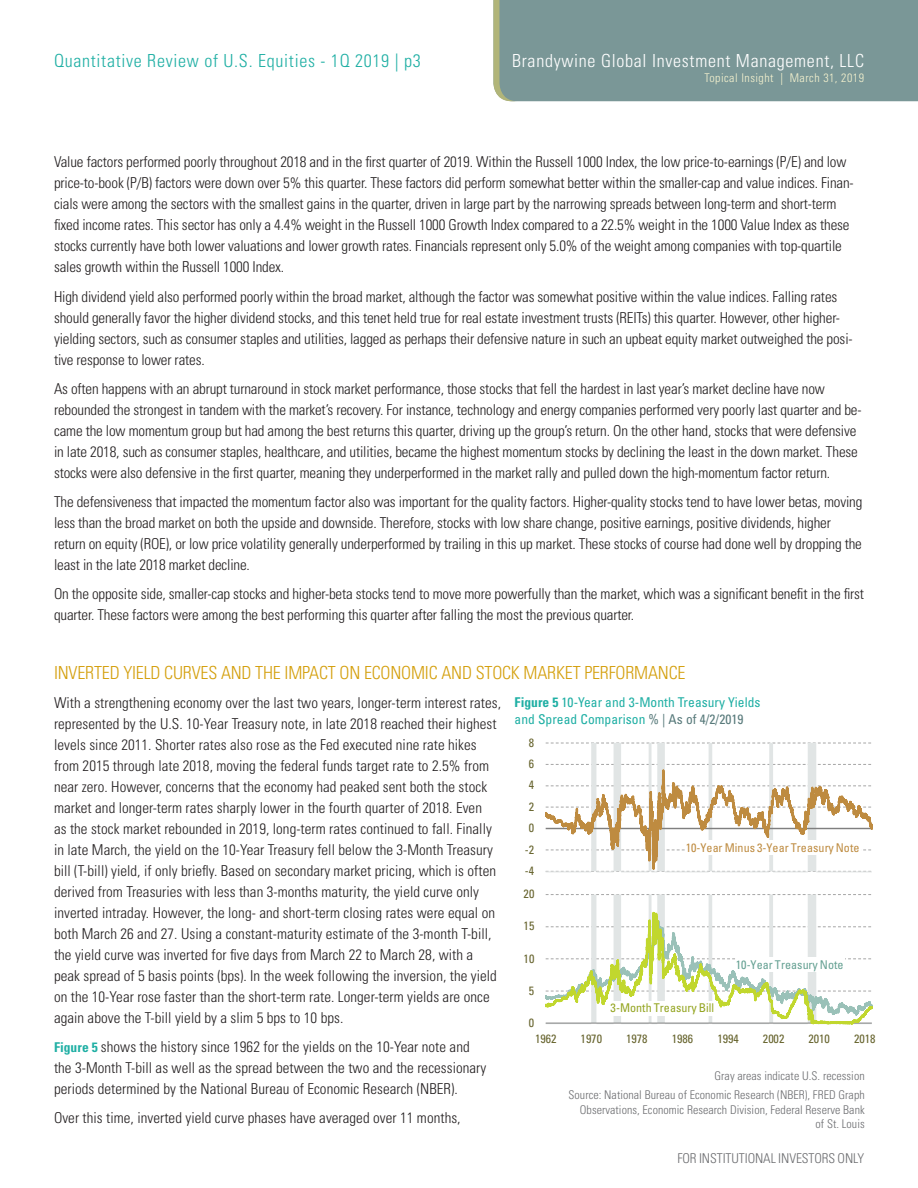
<style>
.page{position:relative;width:918px;height:1188px;background:#fff}
.page>*{position:absolute;margin:0;border:0;box-sizing:border-box;transform-origin:0 0}
.Body_Text{font:300 condensed 18px "Univers LT Std";letter-spacing:-.01em;color:#d49f0c}
.t1{font:300 condensed 18px "Univers LT Std";letter-spacing:.04em;color:#1fafa4}
.t2{font:300 condensed 18px "Univers LT Std";letter-spacing:.04em;color:#fff}
.Body_Text-2{font:300 condensed 15px/21px "Univers LT Std";letter-spacing:-.01em;color:#231f20}
.Bullets_Text{font:condensed 13.5px "Univers LT Std";letter-spacing:.005em;color:#1fafa4}
.t3{font:300 condensed 13.5px "Univers LT Std";letter-spacing:-.005em;color:#6c6d70}
.Bullets_Text-2{font:300 condensed 12px/14.4px "Univers LT Std";letter-spacing:.005em;color:#6c6d70;text-align:right}
.t4{font:condensed 12px "Univers LT Std";letter-spacing:.005em;color:#67642e}
.t5{font:condensed 12px "Univers LT Std";letter-spacing:.005em;color:#be8b40}
.t6{font:300 condensed 12px "Univers LT Std";letter-spacing:.04em;color:#f6f3cf}
.t7{font:condensed 12px "Univers LT Std";letter-spacing:.005em;color:#64a092}
.t8{font:condensed 12px "Univers LT Std";letter-spacing:.005em;color:#93a41f}
.s1{font-weight:700;font-size:13.5px;color:#1fafa4}
.s2{font-weight:700}
.s3{color:#587a7b}
</style>
<div class="page">
<div style="left:493px;top:0;width:425px;height:101px;background:#7a9797"></div>
<svg style="left:546px;top:743px;width:327px;height:129px"></svg>
<svg style="left:546px;top:894px;width:327px;height:130px"></svg>
<div style="left:736px;top:957px;width:108px;height:15px;background:#fff"></div>
<div style="left:611px;top:1001px;width:104px;height:15px;background:#fff"></div>
<div style="left:686px;top:840px;width:175px;height:15px;background:#fff"></div>
<p class="t1" style="left:54px;top:50px;width:368px">Quantitative Review of U.S. Equities - 1Q 2019 | p3</p>
<p class="t2" style="left:512px;top:50px;width:353px">Brandywine Global Investment Management, LLC</p>
<p class="t6" style="left:704px;top:71px;width:161px">Topical Insight | March 31, 2019</p>
<p class="Body_Text-2" style="left:54px;top:152px;width:801px">Value factors performed poorly throughout 2018 and in the first quarter of 2019. Within the Russell 1000 Index, the low price-to-earnings (P/E) and low price-to-book (P/B) factors were down over 5% this quarter. These factors did perform somewhat better within the smaller-cap and value indices. Finan&shy;cials were among the sectors with the smallest gains in the quarter, driven in large part by the narrowing spreads between long-term and short-term fixed income rates. This sector has only a 4.4% weight in the Russell 1000 Growth Index compared to a 22.5% weight in the 1000 Value Index as these stocks currently have both lower valuations and lower growth rates. Financials represent only 5.0% of the weight among companies with top-quartile sales growth within the Russell 1000 Index.</p>
<p class="Body_Text-2" style="left:54px;top:286px;width:800px">High dividend yield also performed poorly within the broad market, although the factor was somewhat positive within the value indices. Falling rates should generally favor the higher dividend stocks, and this tenet held true for real estate investment trusts (REITs) this quarter. However, other higher&shy;yielding sectors, such as consumer staples and utilities, lagged as perhaps their defensive nature in such an upbeat equity market outweighed the posi&shy;tive response to lower rates.</p>
<p class="Body_Text-2" style="left:54px;top:378px;width:809px">As often happens with an abrupt turnaround in stock market performance, those stocks that fell the hardest in last year’s market decline have now rebounded the strongest in tandem with the market’s recovery. For instance, technology and energy companies performed very poorly last quarter and be&shy;came the low momentum group but had among the best returns this quarter, driving up the group’s return. On the other hand, stocks that were defensive in late 2018, such as consumer staples, healthcare, and utilities, became the highest momentum stocks by declining the least in the down market. These stocks were also defensive in the first quarter, meaning they underperformed in the market rally and pulled down the high-momentum factor return.</p>
<p class="Body_Text-2" style="left:54px;top:491px;width:810px">The defensiveness that impacted the momentum factor also was important for the quality factors. Higher-quality stocks tend to have lower betas, moving less than the broad market on both the upside and downside. Therefore, stocks with low share change, positive earnings, positive dividends, higher return on equity (ROE), or low price volatility generally underperformed by trailing in this up market. These stocks of course had done well by dropping the least in the late 2018 market decline.</p>
<p class="Body_Text-2" style="left:54px;top:583px;width:812px">On the opposite side, smaller-cap stocks and higher-beta stocks tend to move more powerfully than the market, which was a significant benefit in the first quarter. These factors were among the best performing this quarter after falling the most the previous quarter.</p>
<p class="Body_Text" style="left:54px;top:662px;width:633px">INVERTED YIELD CURVES AND THE IMPACT ON ECONOMIC AND STOCK MARKET PERFORMANCE</p>
<p class="Body_Text-2" style="left:54px;top:692px;width:449px">With a strengthening economy over the last two years, longer-term interest rates, represented by the U.S. 10-Year Treasury note, in late 2018 reached their highest levels since 2011. Shorter rates also rose as the Fed executed nine rate hikes from 2015 through late 2018, moving the federal funds target rate to 2.5% from near zero. However, concerns that the economy had peaked sent both the stock market and longer-term rates sharply lower in the fourth quarter of 2018. Even<br>as the stock market rebounded in 2019, long-term rates continued to fall. Finally in late March, the yield on the 10-Year Treasury fell below the 3-Month Treasury bill (T-bill) yield, if only briefly. Based on secondary market pricing, which is often derived from Treasuries with less than 3-months maturity, the yield curve only inverted intraday. However, the long- and short-term closing rates were equal on both March 26 and 27. Using a constant-maturity estimate of the 3-month T-bill, the yield curve was inverted for five days from March 22 to March 28, with a peak spread of 5 basis points (bps). In the week following the inversion, the yield on the 10-Year rose faster than the short-term rate. Longer-term yields are once again above the T-bill yield by a slim 5 bps to 10 bps.</p>
<p class="Body_Text-2" style="left:54px;top:1036px;width:434px"><span class="s1">Figure 5</span> shows the history since 1962 for the yields on the 10-Year note and the 3-Month T-bill as well as the spread between the two and the recessionary periods determined by the National Bureau of Economic Research (NBER).</p>
<p class="Body_Text-2" style="left:54px;top:1107px;width:408px">Over this time, inverted yield curve phases have averaged over 11 months,</p>
<p class="Bullets_Text" style="left:515px;top:694px;width:247px"><span class="s2">Figure 5</span> 10-Year and 3-Month Treasury Yields</p>
<p class="Bullets_Text" style="left:515px;top:711px;width:230px">and Spread Comparison <span class="s3">% | As of 4/2/2019</span></p>
<p class="t4" style="left:529px;top:735px;width:7px">8</p>
<p class="t4" style="left:529px;top:756px;width:7px">6</p>
<p class="t4" style="left:529px;top:778px;width:7px">4</p>
<p class="t4" style="left:529px;top:799px;width:7px">2</p>
<p class="t4" style="left:529px;top:820px;width:7px">0</p>
<p class="t5" style="left:686px;top:840px;width:175px">10-Year Minus 3-Year Treasury Note</p>
<p class="t4" style="left:525px;top:842px;width:11px">-2</p>
<p class="t4" style="left:525px;top:863px;width:11px">-4</p>
<p class="t4" style="left:524px;top:886px;width:12px">20</p>
<p class="t4" style="left:524px;top:919px;width:12px">15</p>
<p class="t4" style="left:524px;top:951px;width:12px">10</p>
<p class="t7" style="left:736px;top:957px;width:109px">10-Year Treasury Note</p>
<p class="t4" style="left:529px;top:983px;width:7px">5</p>
<p class="t8" style="left:611px;top:1001px;width:105px">3-Month Treasury Bill</p>
<p class="t4" style="left:529px;top:1015px;width:7px">0</p>
<p class="t4" style="left:535px;top:1031px;width:23px">1962</p>
<p class="t4" style="left:581px;top:1031px;width:23px">1970</p>
<p class="t4" style="left:626px;top:1031px;width:23px">1978</p>
<p class="t4" style="left:672px;top:1031px;width:23px">1986</p>
<p class="t4" style="left:717px;top:1031px;width:23px">1994</p>
<p class="t4" style="left:763px;top:1031px;width:23px">2002</p>
<p class="t4" style="left:809px;top:1031px;width:23px">2010</p>
<p class="t4" style="left:854px;top:1031px;width:23px">2018</p>
<p class="Bullets_Text-2" style="left:715px;top:1068px;width:152px">Gray areas indicate U.S. recession</p>
<p class="Bullets_Text-2" style="left:569px;top:1088px;width:298px">Source: National Bureau of Economic Research (NBER), FRED Graph<br>Observations, Economic Research Division, Federal Reserve Bank of St. Louis</p>
<p class="t3" style="left:677px;top:1150px;width:188px">FOR INSTITUTIONAL INVESTORS ONLY</p>
</div>
